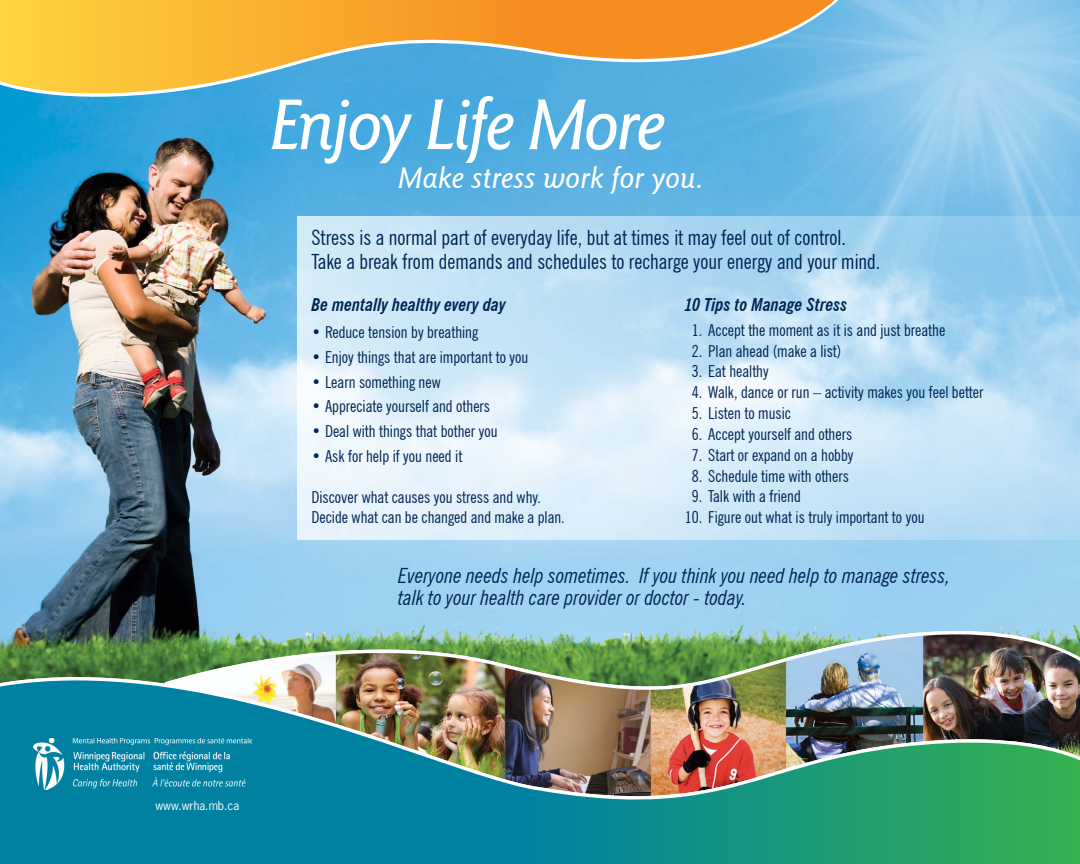
<style>
.page{position:relative;width:1080px;height:864px;background:#fff}
.page>*{position:absolute;margin:0;border:0;box-sizing:border-box;transform-origin:0 0}
.t1{font:italic 500 72px "Goudy Sans IT Cby BT";letter-spacing:-.04em;color:#fff}
.t2{font:italic 500 30px "Goudy Sans IT Cby BT";color:#fff}
.t3{font:condensed 21px/24px "News Gothic BT";color:#002556}
.t4{font:italic condensed 21px/22.5px "News Gothic BT";color:#002556}
.t5{font:italic 700 condensed 18px "News Gothic BT";color:#002556}
.t6{font:condensed 16.5px/20.5px "News Gothic BT";color:#002556}
.t7{font:11.7px "News Gothic Std";color:#fff}
</style>
<div class="page">
<img style="left:0;top:0;width:1080px;height:642px">
<img style="left:165px;top:631px;width:915px;height:11px">
<img style="left:170px;top:634px;width:910px;height:8px">
<img style="left:0;top:642px;width:1080px;height:38px">
<svg style="left:0;top:0;width:849px;height:104px;background:#50aee0"></svg>
<svg style="left:0;top:0;width:835px;height:99px;background:#bcae74"></svg>
<img style="left:0;top:680px;width:1080px;height:184px">
<img style="left:34px;top:738px;width:218px;height:52px">
<img style="left:297px;top:216px;width:783px;height:324px">
<h1 class="t1" style="left:270px;top:80px;width:398px">Enjoy Life More</h1>
<h2 class="t2" style="left:398px;top:160px;width:307px">Make stress work for you.</h2>
<p class="t3" style="left:312px;top:225px;width:570px">Stress is a normal part of everyday life, but at times it may feel out of control.<br>Take a break from demands and schedules to recharge your energy and your mind.</p>
<p class="t5" style="left:685px;top:293px;width:164px">10 Tips to Manage Stress</p>
<p class="t6" style="left:692px;top:319px;width:255px">1. Accept the moment as it is and just breathe</p>
<p class="t6" style="left:692px;top:340px;width:151px">2. Plan ahead (make a list)</p>
<p class="t6" style="left:692px;top:361px;width:79px">3. Eat healthy</p>
<p class="t6" style="left:692px;top:382px;width:293px">4. Walk, dance or run – activity makes you feel better</p>
<p class="t6" style="left:692px;top:403px;width:101px">5. Listen to music</p>
<p class="t6" style="left:692px;top:424px;width:162px">6. Accept yourself and others</p>
<p class="t6" style="left:692px;top:444px;width:163px">7. Start or expand on a hobby</p>
<p class="t6" style="left:692px;top:465px;width:159px">8. Schedule time with others</p>
<p class="t6" style="left:692px;top:486px;width:111px">9. Talk with a friend</p>
<p class="t6" style="left:685px;top:507px;width:241px">10. Figure out what is truly important to you</p>
<p class="t5" style="left:312px;top:293px;width:196px">Be mentally healthy every day</p>
<p class="t6" style="left:312px;top:322px;width:168px">• Reduce tension by breathing</p>
<p class="t6" style="left:312px;top:346px;width:218px">• Enjoy things that are important to you</p>
<p class="t6" style="left:312px;top:371px;width:131px">• Learn something new</p>
<p class="t6" style="left:312px;top:396px;width:180px">• Appreciate yourself and others</p>
<p class="t6" style="left:312px;top:421px;width:188px">• Deal with things that bother you</p>
<p class="t6" style="left:312px;top:446px;width:152px">• Ask for help if you need it</p>
<p class="t6" style="left:312px;top:486px;width:255px">Discover what causes you stress and why.<br>Decide what can be changed and make a plan.</p>
<p class="t4" style="left:398px;top:564px;width:553px">Everyone needs help sometimes. If you think you need help to manage stress, talk to your health care provider or doctor - today.</p>
<p class="t7" style="left:156px;top:798px;width:85px">www.wrha.mb.ca</p>
</div>
